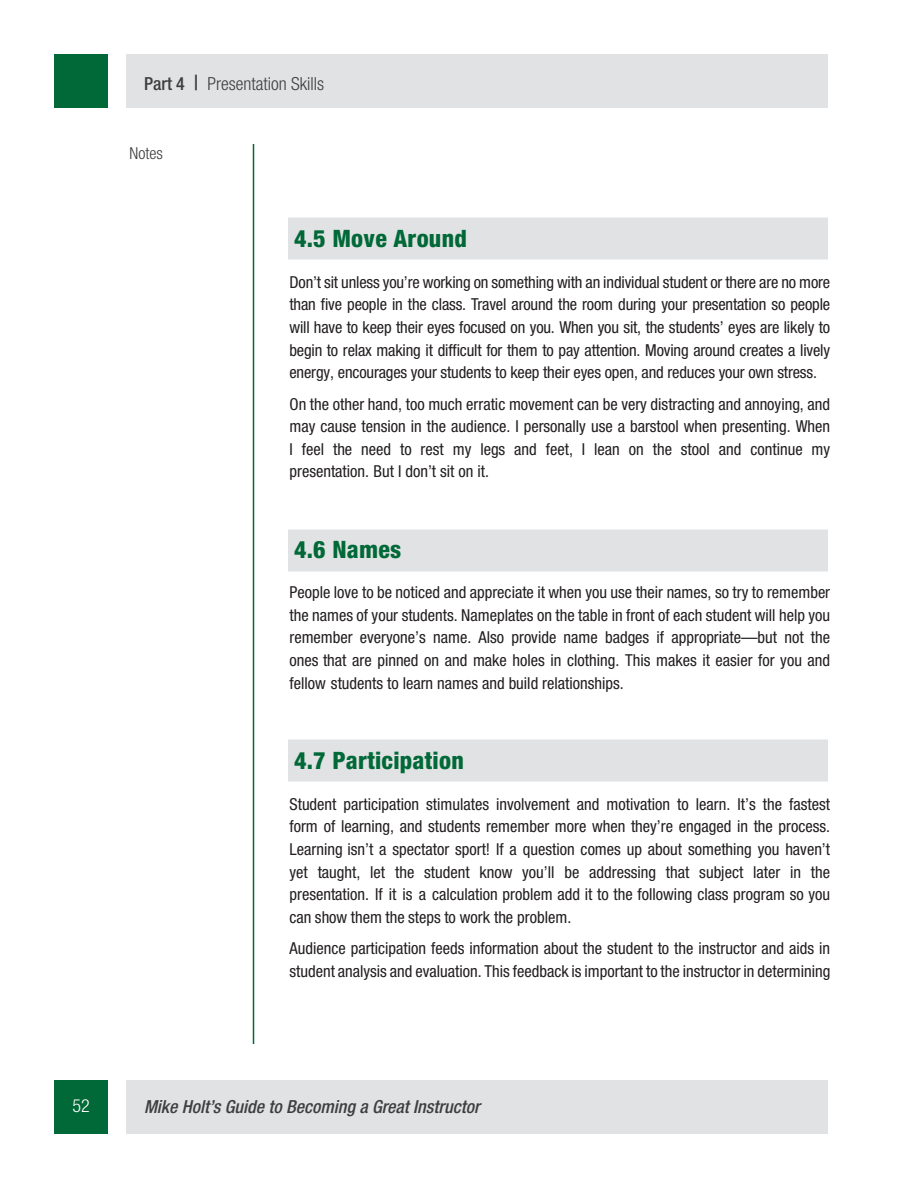
<style>
.page{position:relative;width:918px;height:1188px;background:#fff}
.page>*{position:absolute;margin:0;border:0;box-sizing:border-box;transform-origin:0 0}
.t1{font:800 condensed 24px "Helvetica Neue LT Std";letter-spacing:.01em;color:#006937}
.t2{font:italic 500 condensed 18px "Helvetica Neue LT Std";color:#3e3e3f}
.t3{font:300 condensed 18px "Helvetica Neue LT Std";color:#3e3e3f}
.t4{font:300 condensed 18px "Helvetica Neue LT Std";color:#fff}
.t5{font:condensed 16.5px/22.5px "Helvetica Neue LT Std";color:#231f20;text-align:justify}
.t6{font:300 condensed 16.5px "Helvetica Neue LT Std";color:#3e3e3f}
.s1{font-weight:500}
.s2{font-weight:500;font-size:21px}
</style>
<div class="page">
<div style="left:126px;top:54px;width:702px;height:54px;background:#e1e2e4"></div>
<div style="left:126px;top:1080px;width:702px;height:54px;background:#e1e2e4"></div>
<div style="left:54px;top:54px;width:54px;height:54px;background:#006937"></div>
<div style="left:54px;top:1080px;width:54px;height:54px;background:#006937"></div>
<hr style="left:253px;top:144px;width:1px;height:900px;background:#006937">
<div style="left:288px;top:218px;width:540px;height:42px;background:#e1e2e4"></div>
<div style="left:288px;top:530px;width:540px;height:42px;background:#e1e2e4"></div>
<div style="left:288px;top:740px;width:540px;height:42px;background:#e1e2e4"></div>
<p class="t3" style="left:144px;top:73px;width:182px"><span class="s1">Part 4</span> <span class="s2">|</span> Presentation Skills</p>
<p class="t6" style="left:130px;top:144px;width:35px">Notes</p>
<h1 class="t1" style="left:294px;top:224px;width:174px">4.5 Move Around</h1>
<p class="t5" style="left:289px;top:271px;width:542px">Don’t sit unless you’re working on something with an individual student or there are no more than five people in the class. Travel around the room during your presentation so people will have to keep their eyes focused on you. When you sit, the students’ eyes are likely to begin to relax making it difficult for them to pay attention. Moving around creates a lively energy, encourages your students to keep their eyes open, and reduces your own stress.</p>
<p class="t5" style="left:290px;top:392px;width:542px">On the other hand, too much erratic movement can be very distracting and annoying, and may cause tension in the audience. I personally use a barstool when presenting. When I feel the need to rest my legs and feet, I lean on the stool and continue my presentation. But I don’t sit on it.</p>
<h1 class="t1" style="left:294px;top:535px;width:109px">4.6 Names</h1>
<p class="t5" style="left:290px;top:581px;width:542px">People love to be noticed and appreciate it when you use their names, so try to remember the names of your students. Nameplates on the table in front of each student will help you remember everyone’s name. Also provide name badges if appropriate—but not the ones that are pinned on and make holes in clothing. This makes it easier for you and fellow students to learn names and build relationships.</p>
<h1 class="t1" style="left:294px;top:746px;width:171px">4.7 Participation</h1>
<p class="t5" style="left:290px;top:793px;width:542px">Student participation stimulates involvement and motivation to learn. It’s the fastest form of learning, and students remember more when they’re engaged in the process.<br>Learning isn’t a spectator sport! If a question comes up about something you haven’t yet taught, let the student know you’ll be addressing that subject later in the presentation. If it is a calculation problem add it to the following class program so you can show them the steps to work the problem.</p>
<p class="t5" style="left:290px;top:937px;width:543px">Audience participation feeds information about the student to the instructor and aids in student analysis and evaluation. This feedback is important to the instructor in determining</p>
<p class="t4" style="left:72px;top:1095px;width:19px">52</p>
<p class="t2" style="left:144px;top:1096px;width:337px">Mike Holt’s Guide to Becoming a Great Instructor</p>
</div>
